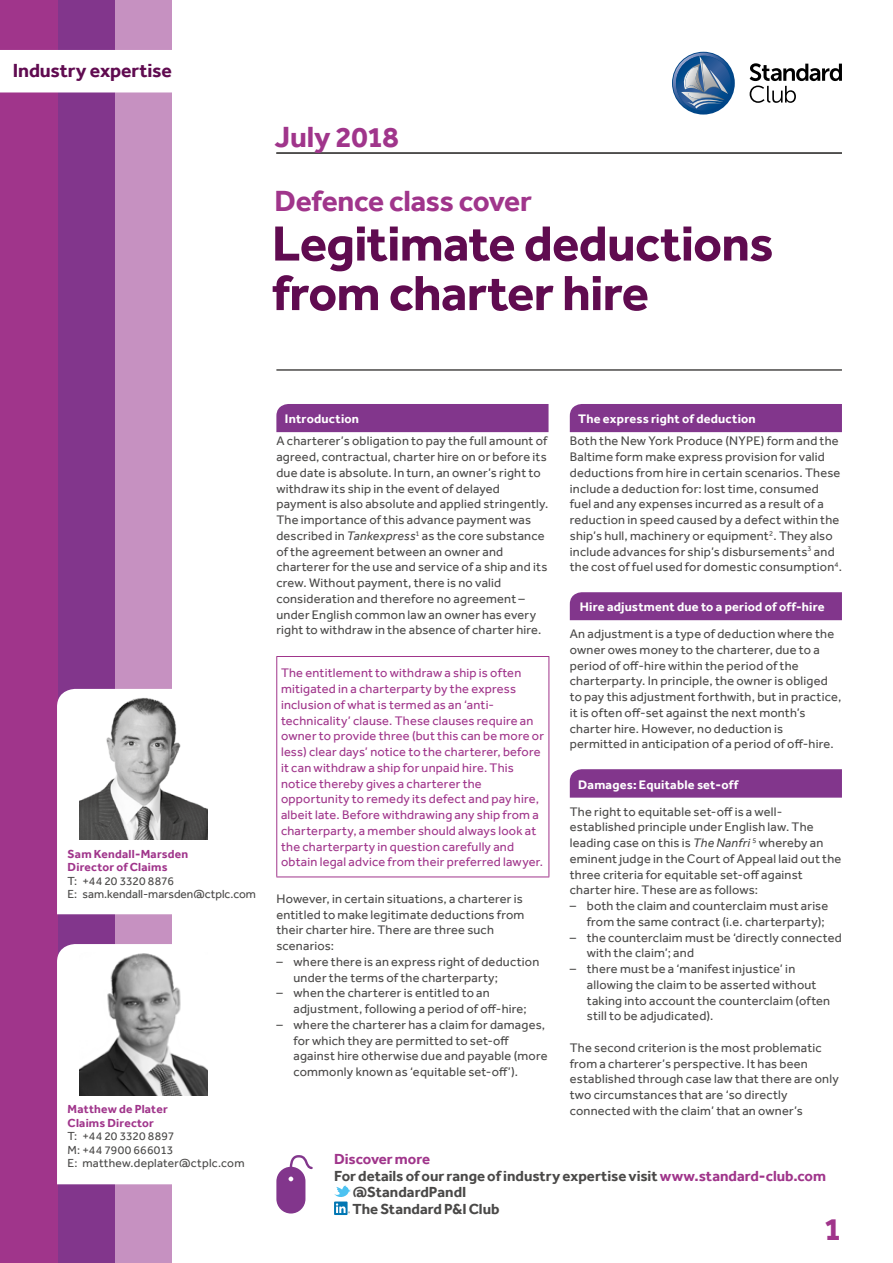
<style>
.page{position:relative;width:893px;height:1263px;background:#fff}
.page>*{position:absolute;margin:0;border:0;box-sizing:border-box;transform-origin:0 0}
.t1{font:700 51px/49.5px "Effra";letter-spacing:-.015em;color:#600b50}
.t2{font:700 33px "Effra";color:#a0358b}
.t3{font:700 30px "Effra";letter-spacing:-.01em;color:#a0358b}
.t4{font:700 19.5px "Effra";letter-spacing:-.005em;color:#600b50}
.t5{font:700 15px "Effra";color:#4a4948}
.t6{font:700 15px "Effra";letter-spacing:-.005em;color:#a0358b}
.t7{font:12.75px/15.8px "Effra";letter-spacing:.015em;color:#4a4948}
.t8{font:12.75px/15.8px "Effra";letter-spacing:.015em;color:#a0358b}
.t9{font:700 12.75px "Effra";letter-spacing:.015em;color:#fff}
.t10{font:12px/13.5px "Effra";letter-spacing:.005em;color:#4a4948}
.t11{font:700 12px/13.5px "Effra";letter-spacing:.02em;color:#a0358b}
.s1{font-style:italic}
.s2{color:#a0358b}
</style>
<div class="page">
<div style="left:114px;top:0;width:57px;height:1263px;background:#c691c1"></div>
<div style="left:57px;top:0;width:57px;height:1263px;background:#82368c"></div>
<div style="left:0;top:0;width:58px;height:1263px;background:#a0358b"></div>
<svg style="left:750px;top:63px;width:92px;height:40px"></svg>
<svg style="left:673px;top:53px;width:61px;height:61px"></svg>
<img style="left:688px;top:93px;width:33px;height:6px">
<img style="left:684px;top:67px;width:18px;height:24px">
<div style="left:0;top:50px;width:171px;height:42px;background:#fff"></div>
<hr style="left:276px;top:369px;width:566px;height:2px;background:#4a4948">
<hr style="left:276px;top:152px;width:566px;height:2px;background:#4a4948">
<div style="left:57px;top:689px;width:151px;height:225px;background:#fff"></div>
<img style="left:80px;top:697px;width:127px;height:143px">
<div style="left:57px;top:944px;width:151px;height:240px;background:#fff"></div>
<img style="left:80px;top:952px;width:127px;height:143px">
<div style="left:334px;top:1201px;width:14px;height:14px;background:#0076b3"></div>
<svg style="left:334px;top:1185px;width:17px;height:28px"></svg>
<svg style="left:276px;top:1155px;width:37px;height:58px"></svg>
<div style="left:276px;top:404px;width:273px;height:28px;background:#82368c"></div>
<hr style="left:276px;top:656px;width:273px;height:1px;background:#a0358b">
<hr style="left:276px;top:657px;width:1px;height:219px;background:#a0358b">
<hr style="left:549px;top:657px;width:1px;height:219px;background:#a0358b">
<hr style="left:276px;top:876px;width:273px;height:1px;background:#a0358b">
<div style="left:570px;top:404px;width:272px;height:28px;background:#82368c"></div>
<div style="left:570px;top:592px;width:272px;height:28px;background:#82368c"></div>
<svg style="left:570px;top:769px;width:272px;height:29px;background:#843a8e"></svg>
<h3 class="t4" style="left:13px;top:59px;width:161px">Industry expertise</h3>
<h3 class="t3" style="left:274px;top:119px;width:126px">July 2018</h3>
<h3 class="t3" style="left:274px;top:183px;width:259px">Defence class cover</h3>
<h1 class="t1" style="left:272px;top:218px;width:503px">Legitimate deductions from charter hire</h1>
<p class="t11" style="left:68px;top:847px;width:122px">Sam Kendall-Marsden<br>Director of Claims</p>
<p class="t10" style="left:68px;top:874px;width:190px">T: +44 20 3320 8876<br>E: sam.kendall-marsden@ctplc.com</p>
<p class="t11" style="left:68px;top:1102px;width:102px">Matthew de Plater<br>Claims Director</p>
<p class="t10" style="left:68px;top:1129px;width:178px">T: +44 20 3320 8897<br>M: +44 7900 666013<br>E: matthew.deplater@ctplc.com</p>
<p class="t9" style="left:285px;top:411px;width:76px">Introduction</p>
<p class="t7" style="left:276px;top:433px;width:274px">A charterer’s obligation to pay the full amount of agreed, contractual, charter hire on or before its due date is absolute. In turn, an owner’s right to withdraw its ship in the event of delayed payment is also absolute and applied stringently.<br>The importance of this advance payment was described in <span class="s1">Tankexpress</span><sup>1</sup> as the core substance of the agreement between an owner and charterer for the use and service of a ship and its crew. Without payment, there is no valid consideration and therefore no agreement – under English common law an owner has every right to withdraw in the absence of charter hire.</p>
<p class="t8" style="left:281px;top:665px;width:265px">The entitlement to withdraw a ship is often mitigated in a charterparty by the express inclusion of what is termed as an ‘anti&shy;technicality’ clause. These clauses require an owner to provide three (but this can be more or less) clear days’ notice to the charterer, before it can withdraw a ship for unpaid hire. This notice thereby gives a charterer the opportunity to remedy its defect and pay hire, albeit late. Before withdrawing any ship from a charterparty, a member should always look at the charterparty in question carefully and obtain legal advice from their preferred lawyer.</p>
<p class="t7" style="left:276px;top:890px;width:250px">However, in certain situations, a charterer is entitled to make legitimate deductions from their charter hire. There are three such scenarios:</p>
<p class="t7" style="left:293px;top:953px;width:247px;text-indent:-17px">– where there is an express right of deduction under the terms of the charterparty;</p>
<p class="t7" style="left:293px;top:985px;width:235px;text-indent:-17px">– when the charterer is entitled to an adjustment, following a period of off-hire;</p>
<p class="t7" style="left:293px;top:1016px;width:256px;text-indent:-17px">– where the charterer has a claim for damages, for which they are permitted to set-off against hire otherwise due and payable (more commonly known as ‘equitable set-off’).</p>
<p class="t9" style="left:578px;top:411px;width:179px">The express right of deduction</p>
<p class="t7" style="left:570px;top:433px;width:274px">Both the New York Produce (NYPE) form and the Baltime form make express provision for valid deductions from hire in certain scenarios. These include a deduction for: lost time, consumed fuel and any expenses incurred as a result of a reduction in speed caused by a defect within the ship’s hull, machinery or equipment<sup>2</sup>. They also include advances for ship’s disbursements<sup>3</sup> and the cost of fuel used for domestic consumption<sup>4</sup>.</p>
<p class="t9" style="left:580px;top:599px;width:246px">Hire adjustment due to a period of off-hire</p>
<p class="t7" style="left:570px;top:626px;width:273px">An adjustment is a type of deduction where the owner owes money to the charterer, due to a period of off-hire within the period of the charterparty. In principle, the owner is obliged to pay this adjustment forthwith, but in practice, it is often off-set against the next month’s charter hire. However, no deduction is permitted in anticipation of a period of off-hire.</p>
<p class="t9" style="left:578px;top:776px;width:161px">Damages: Equitable set-off</p>
<p class="t7" style="left:570px;top:803px;width:273px">The right to equitable set-off is a well&shy;established principle under English law. The leading case on this is <span class="s1">The Nanfri</span> <sup>5</sup> whereby an eminent judge in the Court of Appeal laid out the three criteria for equitable set-off against charter hire. These are as follows:</p>
<p class="t7" style="left:570px;top:898px;width:260px;text-align:right">– both the claim and counterclaim must arise from the same contract (i.e. charterparty);</p>
<p class="t7" style="left:587px;top:929px;width:257px;text-indent:-17px">– the counterclaim must be ‘directly connected with the claim’; and</p>
<p class="t7" style="left:587px;top:961px;width:245px;text-indent:-17px">– there must be a ‘manifest injustice’ in allowing the claim to be asserted without taking into account the counterclaim (often still to be adjudicated).</p>
<p class="t7" style="left:570px;top:1039px;width:270px">The second criterion is the most problematic from a charterer’s perspective. It has been established through case law that there are only two circumstances that are ‘so directly connected with the claim’ that an owner’s</p>
<p class="t6" style="left:334px;top:1150px;width:98px">Discover more</p>
<p class="t5" style="left:334px;top:1166px;width:493px">For details of our range of industry expertise visit <span class="s2">www.standard-club.com</span></p>
<p class="t5" style="left:353px;top:1183px;width:115px">@StandardPandI</p>
<p class="t5" style="left:352px;top:1199px;width:149px">The Standard P&amp;I Club</p>
<h2 class="t2" style="left:824px;top:1209px;width:19px">1</h2>
</div>
